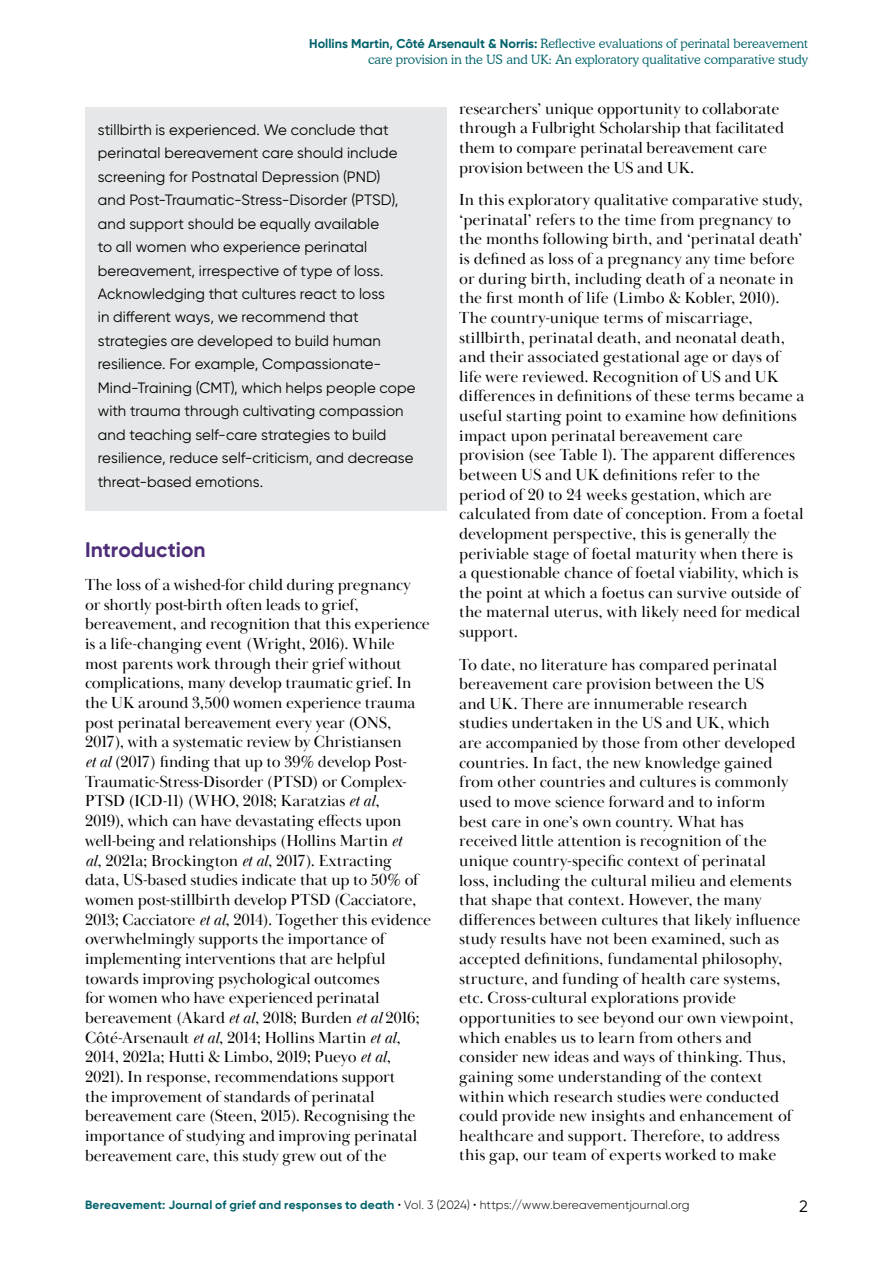
<style>
.page{position:relative;width:893px;height:1263px;background:#fff}
.page>*{position:absolute;margin:0;border:0;box-sizing:border-box;transform-origin:0 0}
.t1{font:700 21px "Gilroy";color:#4d2d78}
.t2{font:16.5px/19.6px "Baskerville Display PT";letter-spacing:-.005em;color:#000}
.t3{font:16.5px "Gilroy";color:#000}
.t4{font:15px/23.4px "Gilroy";letter-spacing:.01em;color:#000}
.t5{font:300 12.75px/15.3px "Cooper BT";color:#00626b;text-align:right}
.t6{font:300 12px "Gilroy";letter-spacing:.015em;color:#000}
.s1{font-family:"Gilroy";font-weight:700}
.s2{font-style:italic}
.s3{font-weight:700;color:#00626b}
</style>
<div class="page">
<div style="left:85px;top:107px;width:361px;height:404px;background:#e6e7e8"></div>
<p class="t5" style="left:309px;top:36px;width:500px"><span class="s1">Hollins Martin, Côté Arsenault &amp; Norris:</span> Reflective evaluations of perinatal bereavement care provision in the US and UK: An exploratory qualitative comparative study</p>
<p class="t4" style="left:98px;top:118px;width:319px">stillbirth is experienced. We conclude that perinatal bereavement care should include screening for Postnatal Depression (PND)<br>and Post-Traumatic-Stress-Disorder (PTSD), and support should be equally available<br>to all women who experience perinatal bereavement, irrespective of type of loss.<br>Acknowledging that cultures react to loss<br>in different ways, we recommend that strategies are developed to build human resilience. For example, Compassionate-Mind-Training (CMT), which helps people cope with trauma through cultivating compassion and teaching self-care strategies to build resilience, reduce self-criticism, and decrease threat-based emotions.</p>
<p class="t1" style="left:85px;top:537px;width:122px">Introduction</p>
<p class="t2" style="left:85px;top:575px;width:348px">The loss of a wished-for child during pregnancy<br>or shortly post-birth often leads to grief, bereavement, and recognition that this experience is a life-changing event (Wright, 2016). While most parents work through their grief without complications, many develop traumatic grief. In the UK around 3,500 women experience trauma post perinatal bereavement every year (ONS, 2017), with a systematic review by Christiansen<br><span class="s2">et al</span> (2017) finding that up to 39% develop Post-Traumatic-Stress-Disorder (PTSD) or Complex-PTSD (ICD-11) (WHO, 2018; Karatzias <span class="s2">et al</span>,<br>2019), which can have devastating effects upon well-being and relationships (Hollins Martin <span class="s2">et<br>al</span>, 2021a; Brockington <span class="s2">et al</span>, 2017). Extracting<br>data, US-based studies indicate that up to 50% of women post-stillbirth develop PTSD (Cacciatore, 2013; Cacciatore <span class="s2">et al</span>, 2014). Together this evidence overwhelmingly supports the importance of implementing interventions that are helpful towards improving psychological outcomes<br>for women who have experienced perinatal bereavement (Akard <span class="s2">et al</span>, 2018; Burden <span class="s2">et al</span> 2016; Côté-Arsenault <span class="s2">et al</span>, 2014; Hollins Martin <span class="s2">et al</span>, 2014, 2021a; Hutti &amp; Limbo, 2019; Pueyo <span class="s2">et al</span>, 2021). In response, recommendations support<br>the improvement of standards of perinatal bereavement care (Steen, 2015). Recognising the importance of studying and improving perinatal bereavement care, this study grew out of the</p>
<p class="t2" style="left:459px;top:99px;width:326px">researchers’ unique opportunity to collaborate through a Fulbright Scholarship that facilitated them to compare perinatal bereavement care provision between the US and UK.</p>
<p class="t2" style="left:459px;top:190px;width:347px">In this exploratory qualitative comparative study, ‘perinatal’ refers to the time from pregnancy to the months following birth, and ‘perinatal death’ is defined as loss of a pregnancy any time before or during birth, including death of a neonate in the first month of life (Limbo &amp; Kobler, 2010).<br>The country-unique terms of miscarriage, stillbirth, perinatal death, and neonatal death, and their associated gestational age or days of life were reviewed. Recognition of US and UK differences in definitions of these terms became a useful starting point to examine how definitions impact upon perinatal bereavement care provision (see Table 1). The apparent differences between US and UK definitions refer to the period of 20 to 24 weeks gestation, which are calculated from date of conception. From a foetal development perspective, this is generally the periviable stage of foetal maturity when there is a questionable chance of foetal viability, which is the point at which a foetus can survive outside of the maternal uterus, with likely need for medical support.</p>
<p class="t2" style="left:459px;top:655px;width:343px">To date, no literature has compared perinatal bereavement care provision between the US<br>and UK. There are innumerable research<br>studies undertaken in the US and UK, which<br>are accompanied by those from other developed countries. In fact, the new knowledge gained from other countries and cultures is commonly used to move science forward and to inform<br>best care in one’s own country. What has received little attention is recognition of the unique country-specific context of perinatal loss, including the cultural milieu and elements that shape that context. However, the many differences between cultures that likely influence study results have not been examined, such as accepted definitions, fundamental philosophy, structure, and funding of health care systems, etc. Cross-cultural explorations provide opportunities to see beyond our own viewpoint, which enables us to learn from others and consider new ideas and ways of thinking. Thus, gaining some understanding of the context within which research studies were conducted could provide new insights and enhancement of healthcare and support. Therefore, to address this gap, our team of experts worked to make</p>
<p class="t6" style="left:85px;top:1197px;width:606px"><span class="s3">Bereavement: Journal of grief and responses to death</span> • Vol. 3 (2024) • https://www.bereavementjournal.org</p>
<p class="t3" style="left:799px;top:1196px;width:10px">2</p>
</div>
